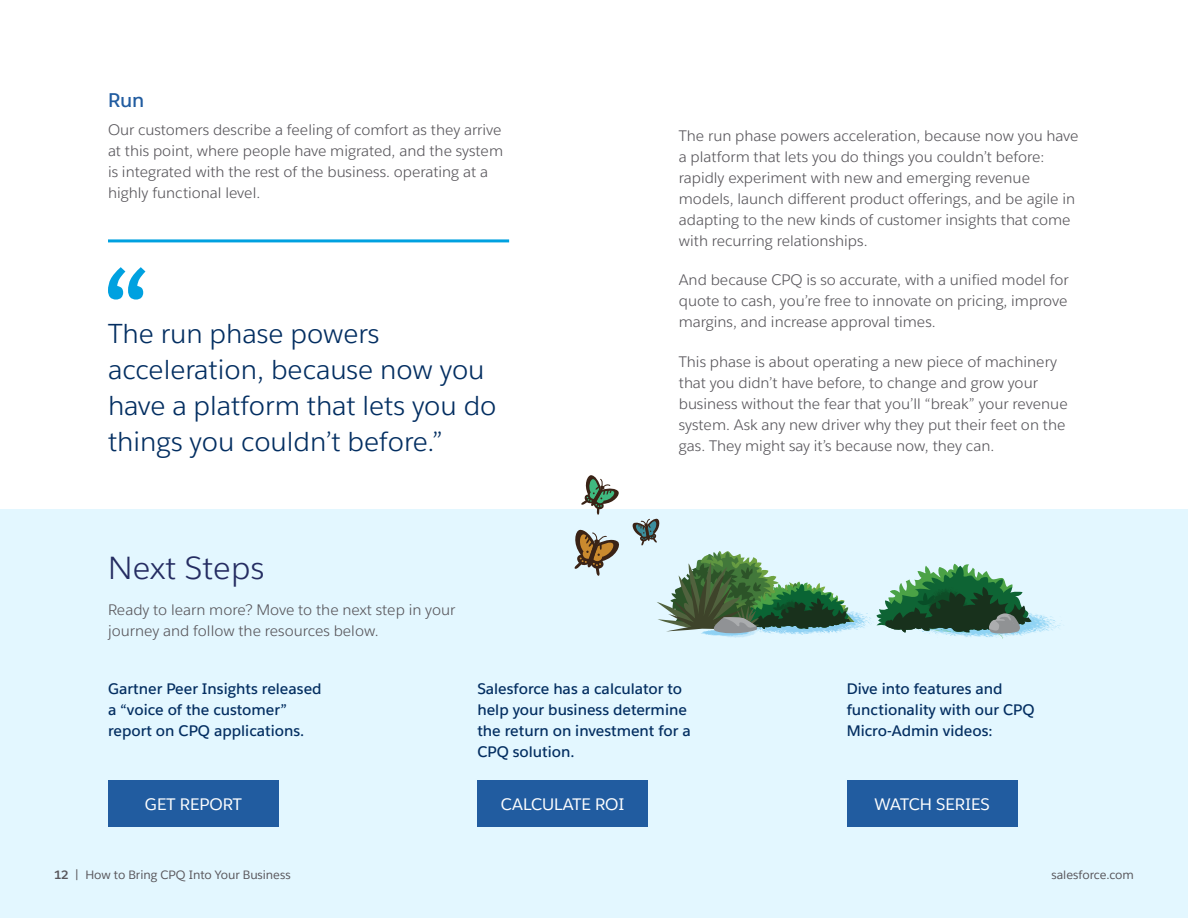
<style>
.page{position:relative;width:1188px;height:918px;background:#fff}
.page>*{position:absolute;margin:0;border:0;box-sizing:border-box;transform-origin:0 0}
.t1{font:31.5px "Salesforce Sans";letter-spacing:.01em;color:#252d62}
.t2{font:27px/36px "Salesforce Sans";color:#032e61}
.t3{font:600 19.5px "Salesforce Sans";color:#215ca0}
.t4{font:16.5px "Salesforce Sans";color:#fff}
.t5{font:15px/21px "Salesforce Sans";color:#59575c}
.t6{font:600 15px/21px "Salesforce Sans";color:#032e61}
.t7{font:12px "Salesforce Sans";color:#59575c}
.s1{font-weight:700}
</style>
<div class="page">
<div style="left:0;top:510px;width:1188px;height:408px;background:#e3f7ff"></div>
<hr style="left:108px;top:239px;width:401px;height:3px;background:#00a1e0">
<div style="left:108px;top:781px;width:171px;height:46px;background:#215ca0"></div>
<div style="left:477px;top:781px;width:171px;height:46px;background:#215ca0"></div>
<div style="left:847px;top:781px;width:170px;height:46px;background:#215ca0"></div>
<img style="left:1032px;top:614px;width:30px;height:19px">
<svg style="left:885px;top:564px;width:147px;height:75px"></svg>
<img style="left:1006px;top:615px;width:10px;height:15px">
<img style="left:855px;top:603px;width:56px;height:36px">
<img style="left:711px;top:635px;width:40px;height:2px">
<svg style="left:574px;top:529px;width:45px;height:47px"></svg>
<svg style="left:632px;top:518px;width:223px;height:117px"></svg>
<svg style="left:580px;top:475px;width:40px;height:40px"></svg>
<svg style="left:108px;top:267px;width:37px;height:33px"></svg>
<h3 class="t3" style="left:108px;top:88px;width:38px">Run</h3>
<p class="t5" style="left:108px;top:119px;width:397px">Our customers describe a feeling of comfort as they arrive at this point, where people have migrated, and the system is integrated with the rest of the business. operating at a highly functional level.</p>
<p class="t5" style="left:679px;top:125px;width:401px">The run phase powers acceleration, because now you have a platform that lets you do things you couldn’t before: rapidly experiment with new and emerging revenue models, launch different product offerings, and be agile in adapting to the new kinds of customer insights that come with recurring relationships.</p>
<p class="t5" style="left:679px;top:269px;width:391px;text-align:justify">And because CPQ is so accurate, with a unified model for quote to cash, you’re free to innovate on pricing, improve margins, and increase approval times.</p>
<p class="t5" style="left:679px;top:351px;width:390px">This phase is about operating a new piece of machinery that you didn’t have before, to change and grow your business without the fear that you’ll “break” your revenue system. Ask any new driver why they put their feet on the gas. They might say it’s because now, they can.</p>
<h2 class="t2" style="left:108px;top:315px;width:390px">The run phase powers acceleration, because now you have a platform that lets you do things you couldn’t before.”</h2>
<h1 class="t1" style="left:108px;top:549px;width:158px">Next Steps</h1>
<p class="t5" style="left:108px;top:599px;width:349px">Ready to learn more? Move to the next step in your journey and follow the resources below.</p>
<p class="t6" style="left:108px;top:678px;width:215px">Gartner Peer Insights released a “voice of the customer” report on CPQ applications.</p>
<p class="t6" style="left:477px;top:678px;width:215px">Salesforce has a calculator to help your business determine the return on investment for a<br>CPQ solution.</p>
<p class="t6" style="left:847px;top:678px;width:189px">Dive into features and functionality with our CPQ<br>Micro-Admin videos:</p>
<p class="t4" style="left:145px;top:794px;width:98px">GET REPORT</p>
<p class="t4" style="left:501px;top:794px;width:125px">CALCULATE ROI</p>
<p class="t4" style="left:874px;top:794px;width:117px">WATCH SERIES</p>
<p class="t7" style="left:54px;top:867px;width:238px"><span class="s1">12</span> | How to Bring CPQ Into Your Business</p>
<p class="t7" style="left:1051px;top:867px;width:84px">salesforce.com</p>
</div>
